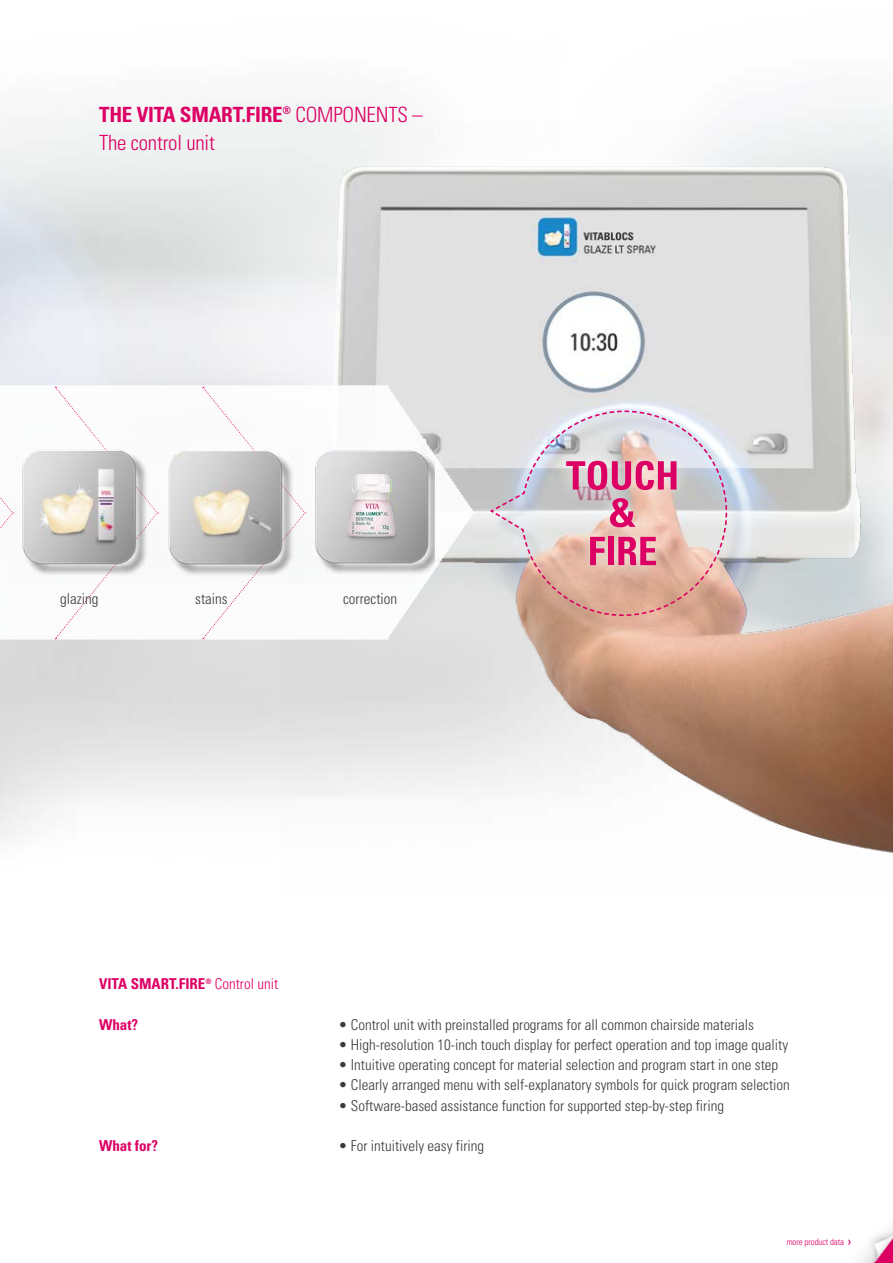
<style>
.page{position:relative;width:893px;height:1263px;background:#fff}
.page>*{position:absolute;margin:0;border:0;box-sizing:border-box;transform-origin:0 0}
.t1{font:300 condensed 21px/28px "Univers LT Std";letter-spacing:-.01em;color:#dd0064}
.t2{font:300 condensed 15px "Univers LT Std";color:#3b3b3a}
.t3{font:700 condensed 15px "Univers LT Std";color:#dd0064}
.t4{font:300 condensed 9px "Univers LT Std";letter-spacing:-.01em;color:#dd0064}
.s1{font-weight:700}
.s2{font-weight:300}
</style>
<div class="page">
<img style="left:281px;top:122px;width:612px;height:731px">
<div style="left:494px;top:413px;width:251px;height:221px;background:#000;opacity:.4"></div>
<svg style="left:488px;top:410px;width:240px;height:207px;background:#dbc0c0"></svg>
<img style="left:859px;top:1228px;width:34px;height:35px">
<svg style="left:848px;top:1239px;width:3px;height:6px"></svg>
<svg style="left:0;top:385px;width:475px;height:255px"></svg>
<div style="left:0;top:416px;width:177px;height:189px;background:#fff"></div>
<img style="left:22px;top:443px;width:112px;height:135px">
<div style="left:134px;top:416px;width:189px;height:189px;background:#fff"></div>
<img style="left:157px;top:448px;width:123px;height:135px">
<div style="left:280px;top:415px;width:187px;height:189px;background:#fff;opacity:.75"></div>
<img style="left:292px;top:446px;width:143px;height:134px">
<img style="left:347px;top:474px;width:49px;height:63px">
<h1 class="t1" style="left:99px;top:100px;width:325px"><span class="s1">THE VITA SMART.FIRE</span><sup>®</sup> COMPONENTS –<br>The control unit</h1>
<p class="t2" style="left:60px;top:590px;width:40px">glazing</p>
<p class="t2" style="left:195px;top:590px;width:34px">stains</p>
<p class="t2" style="left:343px;top:590px;width:56px">correction</p>
<p class="t3" style="left:99px;top:975px;width:181px">VITA SMART.FIRE<sup>®</sup> <span class="s2">Control unit</span></p>
<p class="t3" style="left:99px;top:1015px;width:41px">What?</p>
<p class="t3" style="left:99px;top:1137px;width:61px">What for?</p>
<p class="t2" style="left:338px;top:1015px;width:417px">• Control unit with preinstalled programs for all common chairside materials</p>
<p class="t2" style="left:338px;top:1036px;width:451px">• High-resolution 10-inch touch display for perfect operation and top image quality</p>
<p class="t2" style="left:338px;top:1056px;width:441px">• Intuitive operating concept for material selection and program start in one step</p>
<p class="t2" style="left:338px;top:1076px;width:453px">• Clearly arranged menu with self-explanatory symbols for quick program selection</p>
<p class="t2" style="left:338px;top:1096px;width:387px">• Software-based assistance function for supported step-by-step firing</p>
<p class="t2" style="left:338px;top:1137px;width:147px">• For intuitively easy firing</p>
<p class="t4" style="left:787px;top:1236px;width:59px">more product data</p>
</div>
